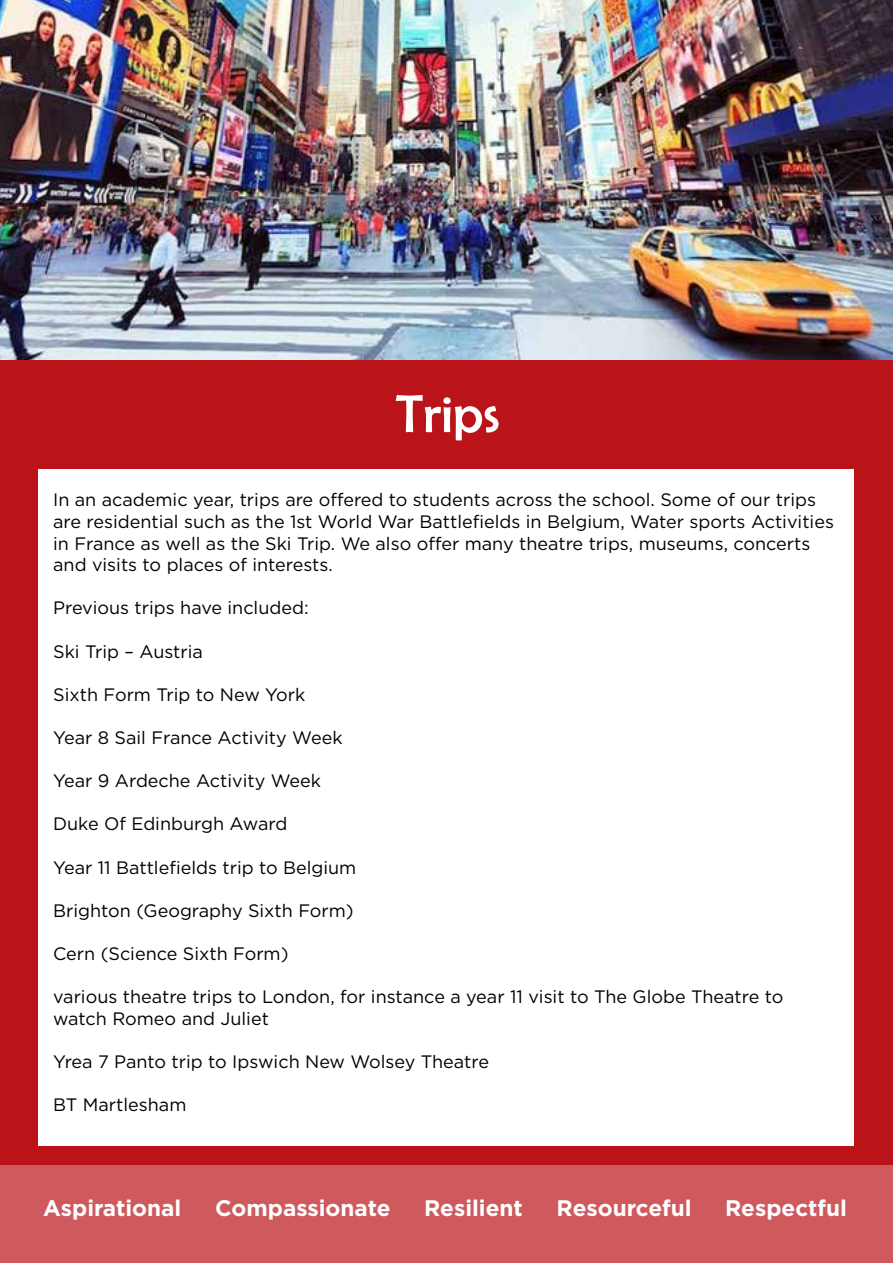
<style>
.page{position:relative;width:893px;height:1263px;background:#ba141a}
.page>*{position:absolute;margin:0;border:0;box-sizing:border-box;transform-origin:0 0}
.t1{font:54px "Berlin Sans FB";color:#fff}
.t2{font:700 22.5px "Gotham";color:#fff}
.t3{font:18px/21.6px "Gotham";color:#000}
</style>
<div class="page">
<div style="left:0;top:1165px;width:893px;height:98px;background:#ce5a5e"></div>
<div style="left:39px;top:470px;width:815px;height:676px;background:#fff"></div>
<img style="left:0;top:0;width:893px;height:359px">
<h1 class="t1" style="left:395px;top:384px;width:106px">Trips</h1>
<p class="t3" style="left:53px;top:489px;width:782px">In an academic year, trips are offered to students across the school. Some of our trips are residential such as the 1st World War Battlefields in Belgium, Water sports Activities in France as well as the Ski Trip. We also offer many theatre trips, museums, concerts and visits to places of interests.</p>
<p class="t3" style="left:53px;top:597px;width:257px">Previous trips have included:</p>
<p class="t3" style="left:53px;top:640px;width:151px">Ski Trip – Austria</p>
<p class="t3" style="left:53px;top:683px;width:254px">Sixth Form Trip to New York</p>
<p class="t3" style="left:53px;top:726px;width:291px">Year 8 Sail France Activity Week</p>
<p class="t3" style="left:53px;top:770px;width:269px">Year 9 Ardeche Activity Week</p>
<p class="t3" style="left:53px;top:813px;width:236px">Duke Of Edinburgh Award</p>
<p class="t3" style="left:53px;top:856px;width:305px">Year 11 Battlefields trip to Belgium</p>
<p class="t3" style="left:53px;top:899px;width:302px">Brighton (Geography Sixth Form)</p>
<p class="t3" style="left:53px;top:942px;width:237px">Cern (Science Sixth Form)</p>
<p class="t3" style="left:53px;top:986px;width:732px">various theatre trips to London, for instance a year 11 visit to The Globe Theatre to watch Romeo and Juliet</p>
<p class="t3" style="left:53px;top:1050px;width:437px">Yrea 7 Panto trip to Ipswich New Wolsey Theatre</p>
<p class="t3" style="left:53px;top:1094px;width:135px">BT Martlesham</p>
<p class="t2" style="left:43px;top:1195px;width:140px">Aspirational</p>
<p class="t2" style="left:215px;top:1195px;width:177px">Compassionate</p>
<p class="t2" style="left:424px;top:1195px;width:100px">Resilient</p>
<p class="t2" style="left:557px;top:1195px;width:136px">Resourceful</p>
<p class="t2" style="left:725px;top:1195px;width:123px">Respectful</p>
</div>
